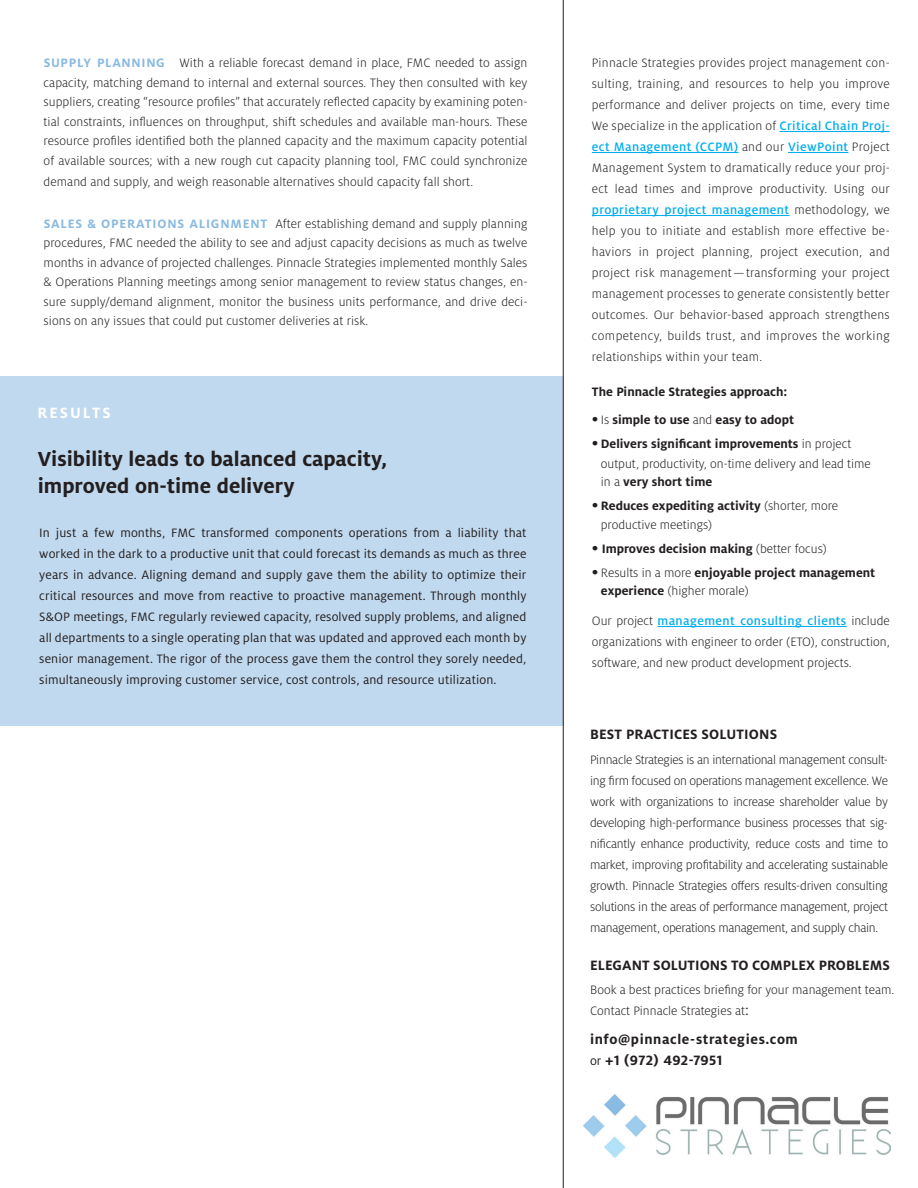
<style>
.page{position:relative;width:918px;height:1188px;background:#fff}
.page>*{position:absolute;margin:0;border:0;box-sizing:border-box;transform-origin:0 0}
.t1{font:700 22.5px/27px "Milo OT";color:#231f20}
.t2{font:700 16.5px "Milo OT";letter-spacing:.12em;color:#fff}
.t3{font:700 15px "Milo OT";letter-spacing:.01em;color:#231f20}
.t4{font:700 15px "Milo OT";letter-spacing:.04em;color:#231f20}
.t5{font:300 13.5px/21px "Milo OT";color:#231f20;text-align:justify}
.t6{font:13.5px/21px "Milo OT";letter-spacing:.01em;color:#231f20;text-align:justify}
.t7{font:700 13.5px/18px "Milo OT";color:#231f20}
.s1{font-weight:700;color:#8abae1}
.s2{font-weight:500;color:#00aeef}
.s3{font-size:27px}
.s4{font-weight:300}
.s5{font-weight:700;font-size:27px}
.s6{font-weight:700}
.s7{font-weight:400;font-size:15px}
.s8{font-weight:400;font-size:13.5px}
</style>
<div class="page">
<div style="left:0;top:376px;width:563px;height:350px;background:#c1d9ef"></div>
<img style="left:583px;top:1095px;width:307px;height:63px">
<hr style="left:563px;top:0;width:1px;height:1188px;background:#231f20">
<hr style="left:779px;top:131px;width:111px;height:1px;background:#00aeef">
<hr style="left:592px;top:152px;width:147px;height:1px;background:#00aeef">
<hr style="left:788px;top:152px;width:60px;height:1px;background:#00aeef">
<hr style="left:592px;top:215px;width:198px;height:1px;background:#00aeef">
<hr style="left:658px;top:626px;width:189px;height:1px;background:#00aeef">
<p class="t5" style="left:44px;top:53px;width:485px;line-height:19.5px"><span class="s1">SUPPLY PLANNING</span> With a reliable forecast demand in place, FMC needed to assign capacity, matching demand to internal and external sources. They then consulted with key suppliers, creating “resource profiles” that accurately reflected capacity by examining poten&shy;tial constraints, influences on throughput, shift schedules and available man-hours. These resource profiles identified both the planned capacity and the maximum capacity potential of available sources; with a new rough cut capacity planning tool, FMC could synchronize</p>
<p class="t5" style="left:44px;top:171px;width:431px">demand and supply, and weigh reasonable alternatives should capacity fall short.</p>
<p class="t5" style="left:44px;top:214px;width:485px;line-height:19.5px"><span class="s1">SALES &amp; OPERATIONS ALIGNMENT</span> After establishing demand and supply planning procedures, FMC needed the ability to see and adjust capacity decisions as much as twelve months in advance of projected challenges. Pinnacle Strategies implemented monthly Sales &amp; Operations Planning meetings among senior management to review status changes, en&shy;sure supply/demand alignment, monitor the business units performance, and drive deci&shy;sions on any issues that could put customer deliveries at risk.</p>
<p class="t2" style="left:38px;top:403px;width:75px">RESULTS</p>
<p class="t1" style="left:38px;top:446px;width:351px">Visibility leads to balanced capacity, improved on-time delivery</p>
<p class="t6" style="left:39px;top:522px;width:489px">In just a few months, FMC transformed components operations from a liability that worked in the dark to a productive unit that could forecast its demands as much as three years in advance. Aligning demand and supply gave them the ability to optimize their critical resources and move from reactive to proactive management. Through monthly S&amp;OP meetings, FMC regularly reviewed capacity, resolved supply problems, and aligned all departments to a single operating plan that was updated and approved each month by senior management. The rigor of the process gave them the control they sorely needed, simultaneously improving customer service, cost controls, and resource utilization.</p>
<p class="t5" style="left:592px;top:52px;width:299px">Pinnacle Strategies provides project management con&shy;sulting, training, and resources to help you improve performance and deliver projects on time, every time We specialize in the application of <span class="s2">Critical Chain Proj&shy;ect Management (CCPM)</span> and our <span class="s2">ViewPoint</span> Project Management System to dramatically reduce your proj&shy;ect lead times and improve productivity. Using our <span class="s2">proprietary project management</span> methodology, we help you to initiate and establish more effective be&shy;haviors in project planning, project execution, and project risk management—transforming your project management processes to generate consistently better outcomes. Our behavior-based approach strengthens competency, builds trust, and improves the working relationships within your team.</p>
<p class="t7" style="left:592px;top:382px;width:197px">The Pinnacle Strategies approach:</p>
<p class="t7" style="left:592px;top:411px;width:204px"><span class="s3">·</span> <span class="s4">Is</span> simple to use <span class="s4">and</span> easy to adopt</p>
<p class="t5" style="left:601px;top:434px;width:272px;line-height:19.5px;text-indent:-9px"><span class="s5">·</span> <span class="s6">Delivers significant improvements</span> in project output, productivity, on-time delivery and lead time</p>
<p class="t7" style="left:601px;top:472px;width:113px"><span class="s4">in a</span> very short time</p>
<p class="t5" style="left:601px;top:496px;width:239px;line-height:19.5px;text-indent:-9px"><span class="s5">·</span> <span class="s6">Reduces expediting activity</span> (shorter, more productive meetings)</p>
<p class="t7" style="left:592px;top:540px;width:236px"><span class="s3">·</span> Improves decision making <span class="s4">(better focus)</span></p>
<p class="t7" style="left:601px;top:564px;width:276px;text-indent:-9px"><span class="s3">·</span> <span class="s4">Results in a more</span> enjoyable project management experience <span class="s4">(higher morale)</span></p>
<p class="t5" style="left:592px;top:610px;width:299px">Our project <span class="s2">management consulting clients</span> include organizations with engineer to order (ETO), construction, software, and new product development projects.</p>
<p class="t3" style="left:590px;top:726px;width:188px">BEST PRACTICES SOLUTIONS</p>
<p class="t5" style="left:590px;top:749px;width:299px">Pinnacle Strategies is an international management consult&shy;ing firm focused on operations management excellence. We work with organizations to increase shareholder value by developing high-performance business processes that sig&shy;nificantly enhance productivity, reduce costs and time to market, improving profitability and accelerating sustainable growth. Pinnacle Strategies offers results-driven consulting solutions in the areas of performance management, project management, operations management, and supply chain.</p>
<p class="t3" style="left:590px;top:957px;width:301px">ELEGANT SOLUTIONS TO COMPLEX PROBLEMS</p>
<p class="t5" style="left:590px;top:979px;width:306px">Book a best practices briefing for your management team.<br>Contact Pinnacle Strategies at<span class="s7">:</span></p>
<p class="t4" style="left:590px;top:1031px;width:209px">info@pinnacle-strategies.com</p>
<p class="t3" style="left:590px;top:1052px;width:134px"><span class="s8">or</span> +1 (972) 492-7951</p>
</div>
